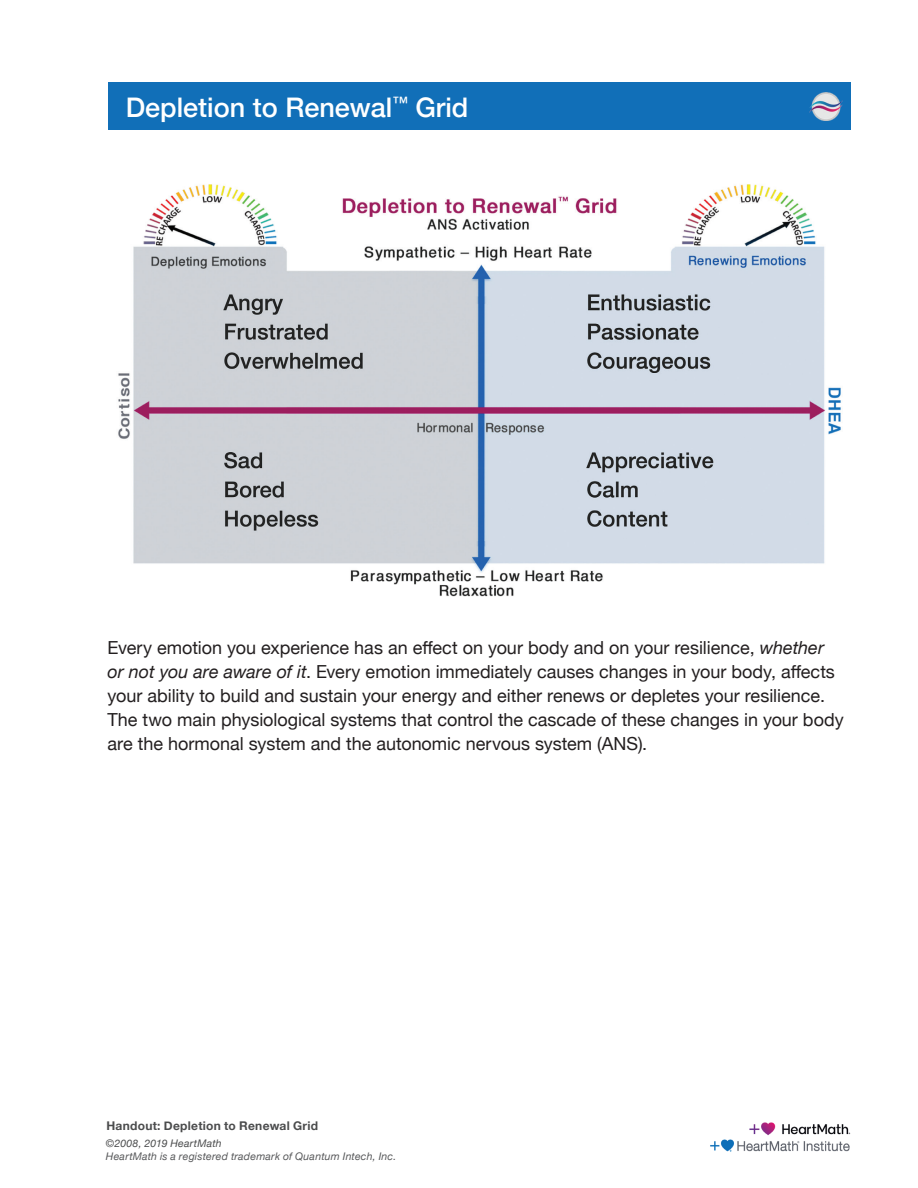
<style>
.page{position:relative;width:918px;height:1188px;background:#fff}
.page>*{position:absolute;margin:0;border:0;box-sizing:border-box;transform-origin:0 0}
.t1{font:500 27px "Helvetica Neue";color:#fff}
.t2{font:18px/24px "Helvetica Neue";color:#231f20}
.t3{font:700 12px "Helvetica Neue";letter-spacing:.025em;color:#4b4c4d}
.t4{font:italic 10.5px "Helvetica Neue";letter-spacing:.025em;color:#57585a}
.t5{font:italic 10.5px "Helvetica Neue";letter-spacing:.02em;color:#4b4c4d}
.s1{font-style:italic}
</style>
<div class="page">
<img style="left:710px;top:1122px;width:141px;height:30px">
<div style="left:108px;top:83px;width:742px;height:47px;background:#116fb8"></div>
<img style="left:118px;top:184px;width:723px;height:413px">
<img style="left:810px;top:92px;width:33px;height:28px">
<h1 class="t1" style="left:126px;top:86px;width:344px">Depletion to Renewal<sup>™</sup> Grid</h1>
<p class="t2" style="left:108px;top:636px;width:738px">Every emotion you experience has an effect on your body and on your resilience, <span class="s1">whether or not you are aware of it</span>. Every emotion immediately causes changes in your body, affects your ability to build and sustain your energy and either renews or depletes your resilience.<br>The two main physiological systems that control the cascade of these changes in your body are the hormonal system and the autonomic nervous system (ANS).</p>
<p class="t3" style="left:106px;top:1117px;width:213px">Handout: Depletion to Renewal Grid</p>
<p class="t5" style="left:106px;top:1135px;width:117px">©2008, 2019 HeartMath</p>
<p class="t4" style="left:106px;top:1149px;width:292px">HeartMath is a registered trademark of Quantum Intech, Inc.</p>
</div>
